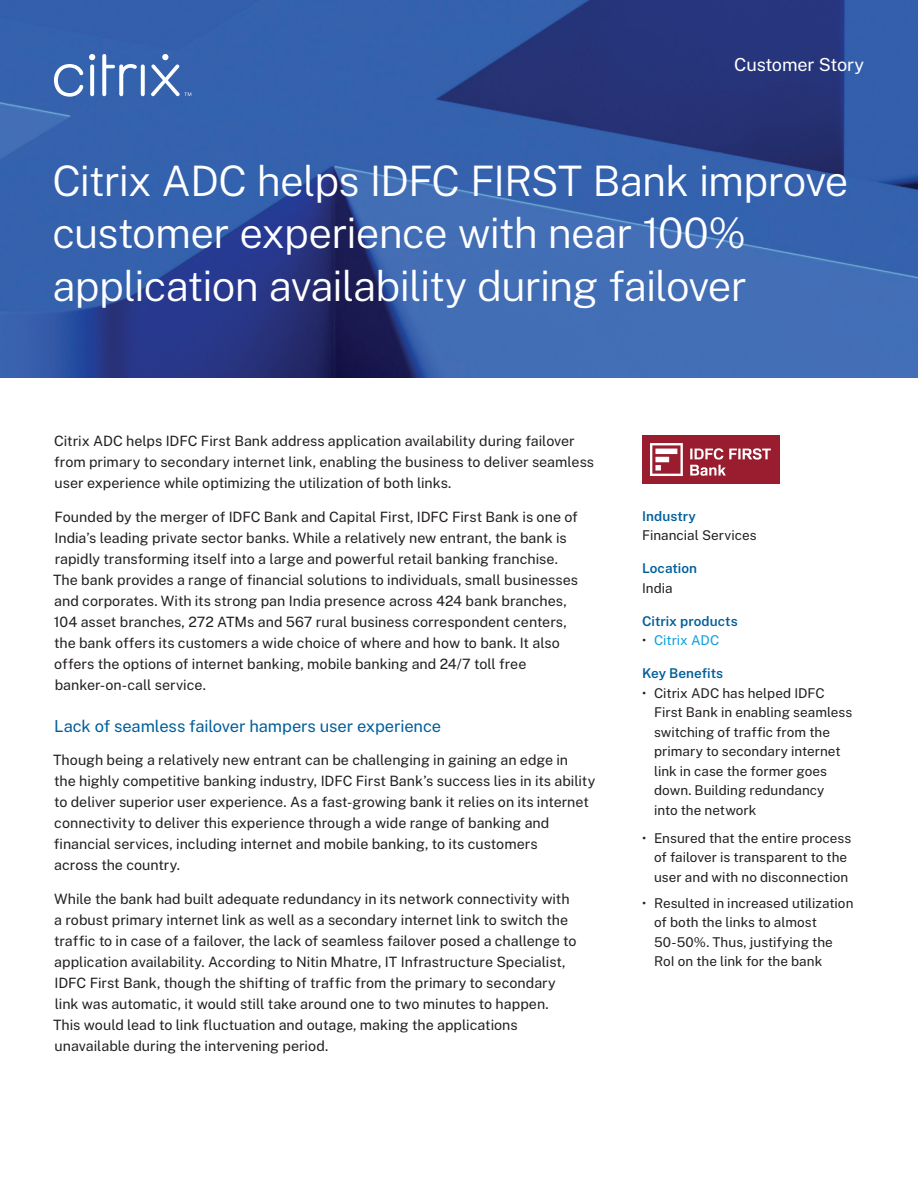
<style>
.page{position:relative;width:918px;height:1188px;background:#fff}
.page>*{position:absolute;margin:0;border:0;box-sizing:border-box;transform-origin:0 0}
.t1{font:300 42px/52.5px "Public Sans";letter-spacing:-.02em;color:#fff}
.t2{font:18px "Public Sans";letter-spacing:-.01em;color:#fff}
.Subhead_L3{font:16.5px "Public Sans";letter-spacing:-.005em;color:#005f9b}
.Body{font:14.25px/21px "Public Sans";color:#231f20}
.Body-2{font:13.5px/19.5px "Public Sans";color:#231f20}
.LargeCaption_-_White{font:13.5px/19.5px "Public Sans";color:#231f20}
.Body-3{font:600 13.5px "Public Sans";letter-spacing:.005em;color:#005f9b}
.Body-4{font:13.5px "Public Sans";letter-spacing:-.005em;color:#0ca1dd}
.s1{color:#231f20}
</style>
<div class="page">
<img style="left:0;top:0;width:918px;height:378px">
<div style="left:642px;top:435px;width:137px;height:49px;background:#9a1d2f"></div>
<svg style="left:650px;top:443px;width:33px;height:33px"></svg>
<svg style="left:690px;top:448px;width:81px;height:28px"></svg>
<svg style="left:54px;top:64px;width:29px;height:33px"></svg>
<svg style="left:102px;top:54px;width:35px;height:42px"></svg>
<svg style="left:141px;top:64px;width:4px;height:32px"></svg>
<svg style="left:90px;top:64px;width:4px;height:32px"></svg>
<svg style="left:89px;top:54px;width:6px;height:6px"></svg>
<svg style="left:151px;top:54px;width:40px;height:42px;background:#5a7ebc"></svg>
<p class="t2" style="left:734px;top:51px;width:131px">Customer Story</p>
<p class="t1" style="left:52px;top:152px;width:798px">Citrix ADC helps IDFC FIRST Bank improve customer experience with near 100% application availability during failover</p>
<p class="Body" style="left:54px;top:429px;width:542px">Citrix ADC helps IDFC First Bank address application availability during failover from primary to secondary internet link, enabling the business to deliver seamless user experience while optimizing the utilization of both links.</p>
<p class="Body" style="left:53px;top:505px;width:527px">Founded by the merger of IDFC Bank and Capital First, IDFC First Bank is one of India’s leading private sector banks. While a relatively new entrant, the bank is rapidly transforming itself into a large and powerful retail banking franchise.<br>The bank provides a range of financial solutions to individuals, small businesses and corporates. With its strong pan India presence across 424 bank branches, 104 asset branches, 272 ATMs and 567 rural business correspondent centers, the bank offers its customers a wide choice of where and how to bank. It also offers the options of internet banking, mobile banking and 24/7 toll free banker-on-call service.</p>
<p class="Subhead_L3" style="left:54px;top:714px;width:389px">Lack of seamless failover hampers user experience</p>
<p class="Body" style="left:53px;top:749px;width:544px">Though being a relatively new entrant can be challenging in gaining an edge in<br>the highly competitive banking industry, IDFC First Bank’s success lies in its ability to deliver superior user experience. As a fast-growing bank it relies on its internet connectivity to deliver this experience through a wide range of banking and financial services, including internet and mobile banking, to its customers<br>across the country.</p>
<p class="Body" style="left:53px;top:888px;width:525px">While the bank had built adequate redundancy in its network connectivity with a robust primary internet link as well as a secondary internet link to switch the traffic to in case of a failover, the lack of seamless failover posed a challenge to application availability. According to Nitin Mhatre, IT Infrastructure Specialist, IDFC First Bank, though the shifting of traffic from the primary to secondary link was automatic, it would still take around one to two minutes to happen.<br>This would lead to link fluctuation and outage, making the applications unavailable during the intervening period.</p>
<p class="Body-3" style="left:642px;top:506px;width:55px">Industry</p>
<p class="Body-2" style="left:642px;top:524px;width:116px">Financial Services</p>
<p class="Body-3" style="left:642px;top:558px;width:57px">Location</p>
<p class="Body-2" style="left:642px;top:577px;width:32px">India</p>
<p class="Body-3" style="left:642px;top:611px;width:97px">Citrix products</p>
<p class="Body-4" style="left:642px;top:630px;width:79px"><span class="s1">•</span> Citrix ADC</p>
<p class="Body-3" style="left:642px;top:663px;width:83px">Key Benefits</p>
<p class="Body-2" style="left:654px;top:682px;width:200px;text-indent:-12px">• Citrix ADC has helped IDFC<br>First Bank in enabling seamless switching of traffic from the primary to secondary internet link in case the former goes down. Building redundancy<br>into the network</p>
<p class="LargeCaption_-_White" style="left:654px;top:827px;width:199px;text-indent:-12px">• Ensured that the entire process of failover is transparent to the user and with no disconnection</p>
<p class="LargeCaption_-_White" style="left:654px;top:892px;width:201px;text-indent:-12px">• Resulted in increased utilization of both the links to almost<br>50-50%. Thus, justifying the<br>RoI on the link for the bank</p>
</div>
